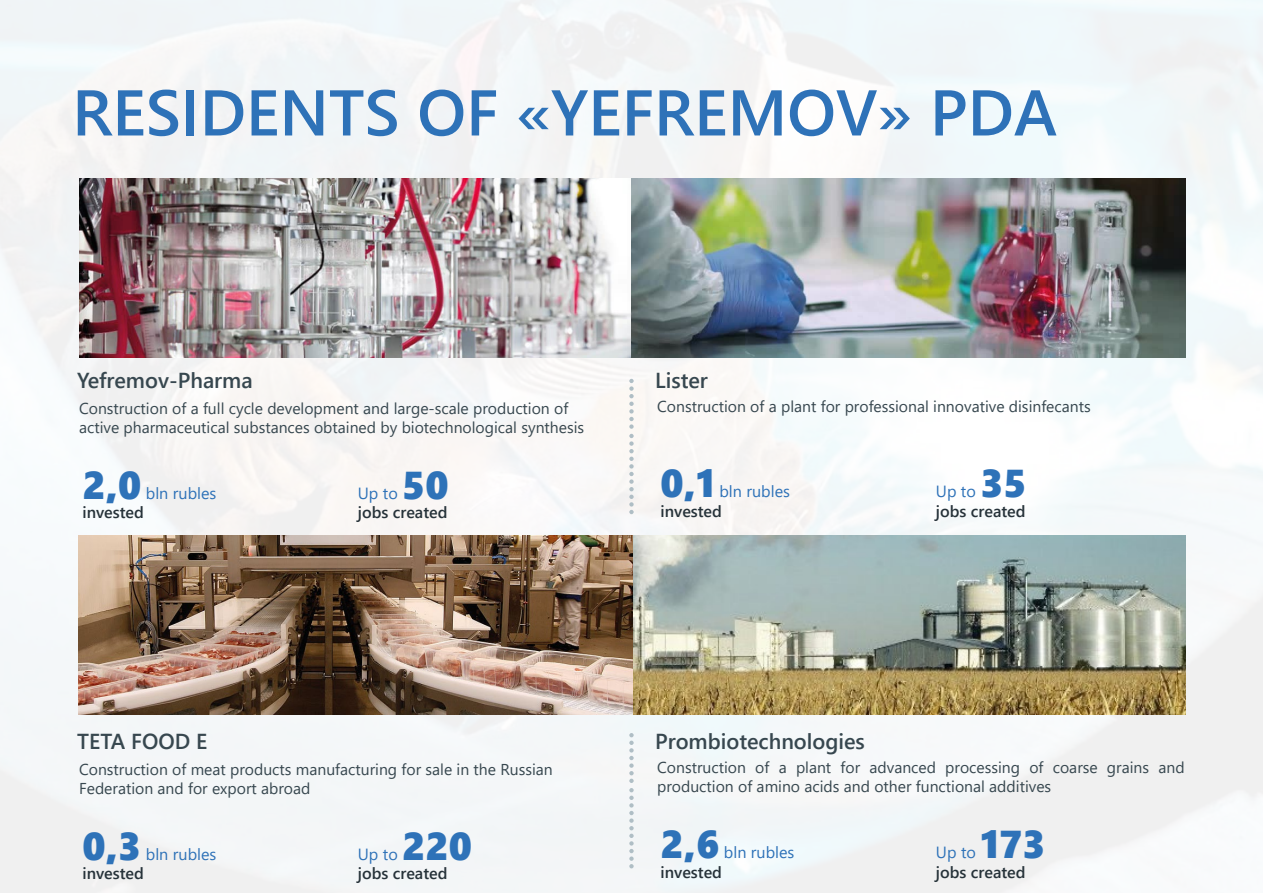
<style>
.page{position:relative;width:1263px;height:893px;background:#fff}
.page>*{position:absolute;margin:0;border:0;box-sizing:border-box;transform-origin:0 0}
.t1{font:600 64.5px "Segoe UI";color:#2e72b8}
.t2{font:38.85px "Segoe UI Black";color:#2e72b8}
.t3{font:600 21.6px "Segoe UI";color:#37474f}
.t4{font:600 16.2px "Segoe UI";color:#263239}
.t5{font:16.2px "Segoe UI";color:#2e72b8}
.t6{font:15.75px/18.9px "Segoe UI";color:#37474f}
</style>
<div class="page">
<img style="left:0;top:0;width:1263px;height:893px">
<svg style="left:629px;top:379px;width:5px;height:135px"></svg>
<img style="left:78px;top:535px;width:1107px;height:179px">
<img style="left:79px;top:179px;width:1107px;height:178px">
<svg style="left:629px;top:733px;width:5px;height:135px"></svg>
<h1 class="t1" style="left:72px;top:52px;width:986px">RESIDENTS OF «YEFREMOV» PDA</h1>
<h3 class="t3" style="left:77px;top:360px;width:177px">Yefremov-Pharma</h3>
<h3 class="t3" style="left:655px;top:360px;width:54px">Lister</h3>
<p class="t6" style="left:79px;top:397px;width:507px">Construction of a full cycle development and large-scale production of active pharmaceutical substances obtained by biotechnological synthesis</p>
<p class="t6" style="left:657px;top:396px;width:435px">Construction of a plant for professional innovative disinfecants</p>
<h2 class="t2" style="left:83px;top:457px;width:60px">2,0</h2>
<p class="t5" style="left:146px;top:478px;width:72px">bln rubles</p>
<p class="t4" style="left:83px;top:497px;width:63px">invested</p>
<h2 class="t2" style="left:402px;top:457px;width:48px">50</h2>
<p class="t4" style="left:358px;top:497px;width:91px">jobs created</p>
<p class="t5" style="left:358px;top:478px;width:41px">Up to</p>
<h2 class="t2" style="left:661px;top:455px;width:56px">0,1</h2>
<p class="t5" style="left:719px;top:476px;width:72px">bln rubles</p>
<p class="t4" style="left:661px;top:496px;width:63px">invested</p>
<h2 class="t2" style="left:980px;top:455px;width:48px">35</h2>
<p class="t4" style="left:936px;top:496px;width:91px">jobs created</p>
<p class="t5" style="left:936px;top:476px;width:41px">Up to</p>
<h3 class="t3" style="left:77px;top:721px;width:132px">TETA FOOD E</h3>
<h3 class="t3" style="left:655px;top:721px;width:211px">Prombiotechnologies</h3>
<p class="t6" style="left:79px;top:758px;width:475px">Construction of meat products manufacturing for sale in the Russian<br>Federation and for export abroad</p>
<p class="t6" style="left:657px;top:757px;width:529px">Construction of a plant for advanced processing of coarse grains and production of amino acids and other functional additives</p>
<h2 class="t2" style="left:83px;top:818px;width:60px">0,3</h2>
<p class="t5" style="left:146px;top:839px;width:72px">bln rubles</p>
<p class="t4" style="left:83px;top:858px;width:63px">invested</p>
<h2 class="t2" style="left:402px;top:818px;width:71px">220</h2>
<p class="t4" style="left:358px;top:858px;width:91px">jobs created</p>
<p class="t5" style="left:358px;top:839px;width:41px">Up to</p>
<h2 class="t2" style="left:661px;top:816px;width:60px">2,6</h2>
<p class="t5" style="left:724px;top:837px;width:72px">bln rubles</p>
<p class="t4" style="left:661px;top:857px;width:63px">invested</p>
<h2 class="t2" style="left:980px;top:816px;width:67px">173</h2>
<p class="t4" style="left:936px;top:857px;width:91px">jobs created</p>
<p class="t5" style="left:936px;top:837px;width:41px">Up to</p>
</div>
